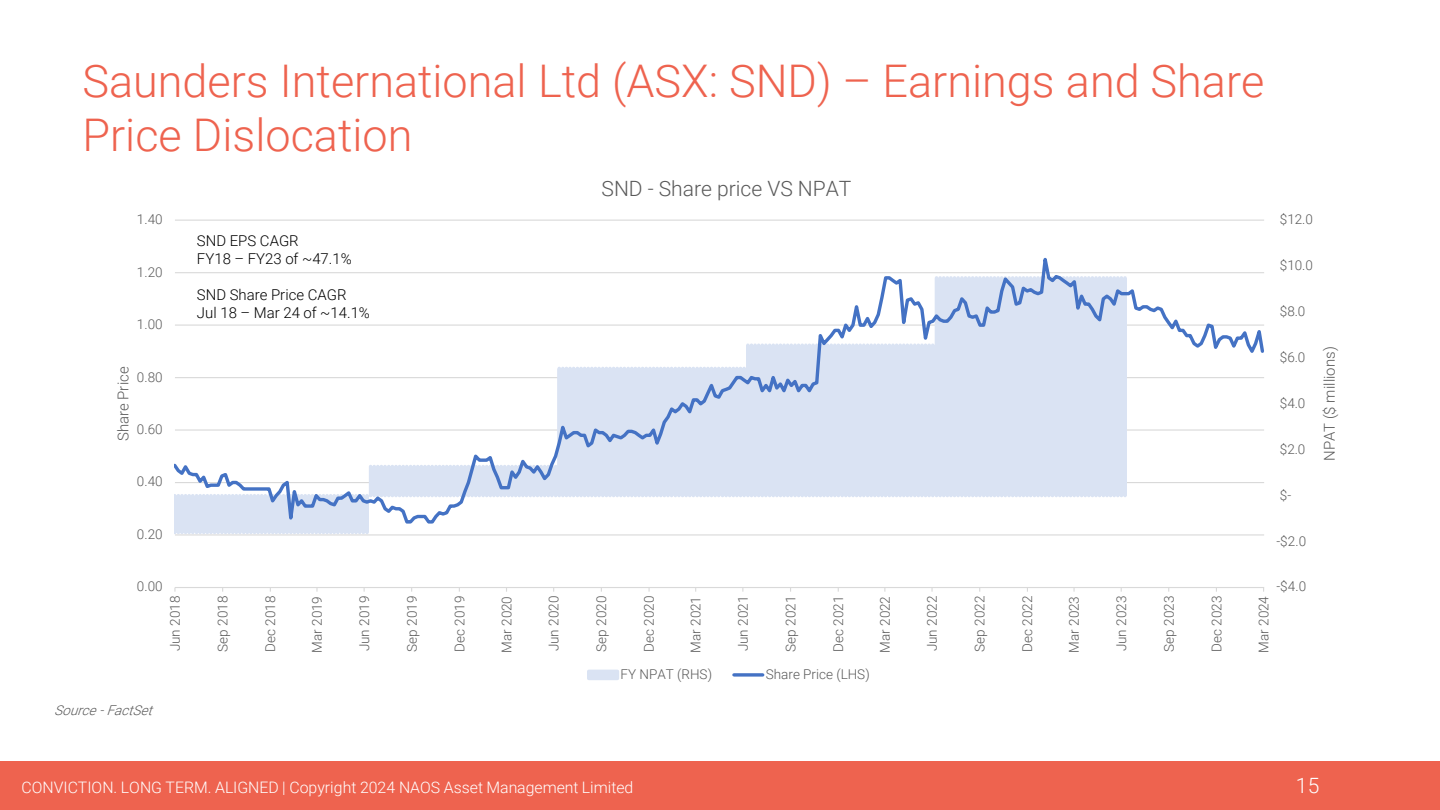
<style>
.page{position:relative;width:1440px;height:810px;background:#fff}
.page>*{position:absolute;margin:0;border:0;box-sizing:border-box;transform-origin:0 0}
.t1{font:300 45px/54px "Roboto";color:#ee634f}
.t2{font:300 21px "Roboto";color:#595959}
.t3{font:300 21px "Roboto";color:#fff}
.t4{font:300 15.9px "Roboto";color:#fff}
.t5{font:300 15px "Roboto";color:#000}
.t6{font:300 15px "Roboto";color:#595959}
.t7{font:300 13.5px "Roboto";color:#595959}
.t8{font:italic 300 13.5px "Roboto";color:#595959}
</style>
<div class="page">
<div style="left:0;top:761px;width:1440px;height:49px;background:#ee634f"></div>
<hr style="left:175px;top:220px;width:1089px;height:1px;background:#d9d9d9">
<hr style="left:175px;top:587px;width:1089px;height:1px;background:#d9d9d9">
<svg style="left:175px;top:257px;width:1089px;height:279px"></svg>
<div style="left:587px;top:670px;width:32px;height:10px;background:#dae3f3"></div>
<svg style="left:734px;top:673px;width:29px;height:4px"></svg>
<p class="t1" style="left:82px;top:52px;width:1183px">Saunders International Ltd (ASX: SND) – Earnings and Share<br>Price Dislocation</p>
<p class="t7" style="left:137px;top:210px;width:27px">1.40</p>
<p class="t7" style="left:137px;top:262px;width:27px">1.20</p>
<p class="t7" style="left:137px;top:315px;width:27px">1.00</p>
<p class="t6" style="left:113px;top:441px;width:76px;rotate:-90deg">Share Price</p>
<p class="t7" style="left:137px;top:367px;width:27px">0.80</p>
<p class="t7" style="left:137px;top:420px;width:27px">0.60</p>
<p class="t7" style="left:137px;top:472px;width:27px">0.40</p>
<p class="t7" style="left:137px;top:525px;width:27px">0.20</p>
<p class="t5" style="left:197px;top:231px;width:103px">SND EPS CAGR</p>
<p class="t5" style="left:197px;top:249px;width:156px">FY18 – FY23 of ~47.1%</p>
<p class="t5" style="left:197px;top:285px;width:151px">SND Share Price CAGR</p>
<p class="t5" style="left:197px;top:303px;width:175px">Jul 18 – Mar 24 of ~14.1%</p>
<p class="t2" style="left:602px;top:174px;width:251px">SND - Share price VS NPAT</p>
<p class="t7" style="left:1280px;top:210px;width:35px">$12.0</p>
<p class="t7" style="left:1280px;top:256px;width:35px">$10.0</p>
<p class="t7" style="left:1280px;top:302px;width:27px">$8.0</p>
<p class="t7" style="left:1280px;top:348px;width:27px">$6.0</p>
<p class="t7" style="left:1280px;top:394px;width:27px">$4.0</p>
<p class="t7" style="left:1280px;top:439px;width:27px">$2.0</p>
<p class="t7" style="left:1280px;top:485px;width:13px">$-</p>
<p class="t6" style="left:1319px;top:461px;width:116px;rotate:-90deg">NPAT ($ millions)</p>
<p class="t7" style="left:1277px;top:531px;width:31px">-$2.0</p>
<p class="t7" style="left:137px;top:577px;width:27px">0.00</p>
<p class="t7" style="left:166px;top:651px;width:57px;rotate:-90deg">Jun 2018</p>
<p class="t7" style="left:213px;top:652px;width:57px;rotate:-90deg">Sep 2018</p>
<p class="t7" style="left:261px;top:652px;width:58px;rotate:-90deg">Dec 2018</p>
<p class="t7" style="left:308px;top:653px;width:58px;rotate:-90deg">Mar 2019</p>
<p class="t7" style="left:355px;top:651px;width:57px;rotate:-90deg">Jun 2019</p>
<p class="t7" style="left:402px;top:652px;width:57px;rotate:-90deg">Sep 2019</p>
<p class="t7" style="left:450px;top:652px;width:58px;rotate:-90deg">Dec 2019</p>
<p class="t7" style="left:497px;top:653px;width:58px;rotate:-90deg">Mar 2020</p>
<p class="t7" style="left:544px;top:651px;width:57px;rotate:-90deg">Jun 2020</p>
<p class="t7" style="left:592px;top:652px;width:57px;rotate:-90deg">Sep 2020</p>
<p class="t7" style="left:640px;top:652px;width:58px;rotate:-90deg">Dec 2020</p>
<p class="t7" style="left:686px;top:653px;width:58px;rotate:-90deg">Mar 2021</p>
<p class="t7" style="left:734px;top:651px;width:57px;rotate:-90deg">Jun 2021</p>
<p class="t7" style="left:781px;top:652px;width:57px;rotate:-90deg">Sep 2021</p>
<p class="t7" style="left:829px;top:652px;width:58px;rotate:-90deg">Dec 2021</p>
<p class="t7" style="left:876px;top:653px;width:58px;rotate:-90deg">Mar 2022</p>
<p class="t7" style="left:923px;top:651px;width:57px;rotate:-90deg">Jun 2022</p>
<p class="t7" style="left:970px;top:652px;width:57px;rotate:-90deg">Sep 2022</p>
<p class="t7" style="left:1018px;top:652px;width:58px;rotate:-90deg">Dec 2022</p>
<p class="t7" style="left:1065px;top:653px;width:58px;rotate:-90deg">Mar 2023</p>
<p class="t7" style="left:1112px;top:651px;width:57px;rotate:-90deg">Jun 2023</p>
<p class="t7" style="left:1159px;top:652px;width:57px;rotate:-90deg">Sep 2023</p>
<p class="t7" style="left:1207px;top:652px;width:58px;rotate:-90deg">Dec 2023</p>
<p class="t7" style="left:1254px;top:653px;width:58px;rotate:-90deg">Mar 2024</p>
<p class="t7" style="left:621px;top:665px;width:93px">FY NPAT (RHS)</p>
<p class="t7" style="left:766px;top:665px;width:105px">Share Price (LHS)</p>
<p class="t7" style="left:1277px;top:577px;width:31px">-$4.0</p>
<p class="t8" style="left:54px;top:700px;width:105px">Source- FactSet</p>
<p class="t4" style="left:22px;top:776px;width:613px">CONVICTION. LONG TERM. ALIGNED | Copyright 2024 NAOS Asset Management Limited</p>
<h2 class="t3" style="left:1296px;top:771px;width:25px">15</h2>
</div>
